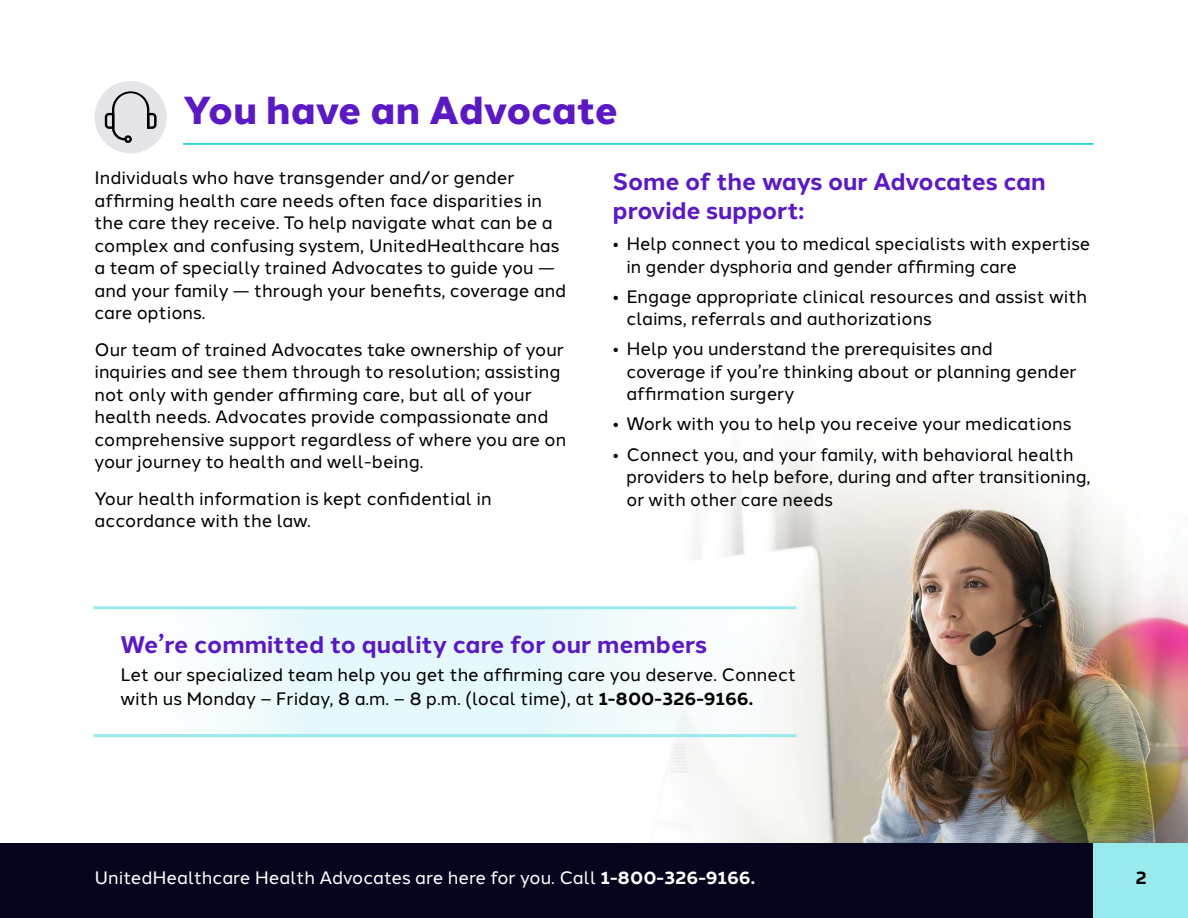
<style>
.page{position:relative;width:1188px;height:918px;background:#fff}
.page>*{position:absolute;margin:0;border:0;box-sizing:border-box;transform-origin:0 0}
.t1{font:800 39px "Halcom";letter-spacing:-.01em;color:#5b19c4}
.t2{font:700 24px/28.8px "Halcom";letter-spacing:-.005em;color:#5b19c4}
.t3{font:18px/22.5px "Halcom";color:#000}
.t4{font:18px "Halcom";color:#fff}
.t5{font:700 18px "Halcom";color:#000}
.s1{font-weight:700}
</style>
<div class="page">
<img style="left:587px;top:454px;width:508px;height:390px">
<hr style="left:183px;top:143px;width:911px;height:2px;background:#00cacf">
<svg style="left:94px;top:608px;width:763px;height:128px"></svg>
<hr style="left:94px;top:606px;width:702px;height:3px;background:#99eaec">
<hr style="left:94px;top:734px;width:702px;height:3px;background:#99eaec">
<img style="left:908px;top:515px;width:280px;height:329px">
<div style="left:95px;top:81px;width:72px;height:72px;background:#e5e5e9;border-radius:50%"></div>
<svg style="left:104px;top:91px;width:53px;height:53px"></svg>
<div style="left:0;top:844px;width:1188px;height:74px;background:#05051e"></div>
<div style="left:1094px;top:844px;width:94px;height:74px;background:#99eaec"></div>
<h1 class="t1" style="left:183px;top:79px;width:436px">You have an Advocate</h1>
<p class="t3" style="left:94px;top:165px;width:473px">Individuals who have transgender and/or gender affirming health care needs often face disparities in the care they receive. To help navigate what can be a complex and confusing system, UnitedHealthcare has a team of specially trained Advocates to guide you — and your family — through your benefits, coverage and care options.</p>
<p class="t3" style="left:94px;top:336px;width:473px">Our team of trained Advocates take ownership of your inquiries and see them through to resolution; assisting not only with gender affirming care, but all of your health needs. Advocates provide compassionate and comprehensive support regardless of where you are on your journey to health and well-being.</p>
<p class="t3" style="left:94px;top:485px;width:399px">Your health information is kept confidential in accordance with the law.</p>
<h2 class="t2" style="left:613px;top:166px;width:434px">Some of the ways our Advocates can provide support:</h2>
<p class="t3" style="left:626px;top:231px;width:465px;text-indent:-13px">• Help connect you to medical specialists with expertise in gender dysphoria and gender affirming care</p>
<p class="t3" style="left:626px;top:284px;width:462px;text-indent:-14px">• Engage appropriate clinical resources and assist with claims, referrals and authorizations</p>
<p class="t3" style="left:626px;top:336px;width:452px;text-indent:-14px">• Help you understand the prerequisites and coverage if you’re thinking about or planning gender affirmation surgery</p>
<p class="t3" style="left:613px;top:411px;width:460px">• Work with you to help you receive your medications</p>
<p class="t3" style="left:626px;top:441px;width:466px;text-indent:-14px">• Connect you, and your family, with behavioral health providers to help before, during and after transitioning, or with other care needs</p>
<h2 class="t2" style="left:121px;top:628px;width:588px">We’re committed to quality care for our members</h2>
<p class="t3" style="left:121px;top:661px;width:677px;line-height:24px">Let our specialized team help you get the affirming care you deserve. Connect with us Monday – Friday, 8 a.m. – 8 p.m. (local time), at <span class="s1">1-800-326-9166.</span></p>
<p class="t4" style="left:94px;top:864px;width:662px">UnitedHealthcare Health Advocates are here for you. Call <span class="s1">1-800-326-9166.</span></p>
<p class="t5" style="left:1136px;top:863px;width:12px">2</p>
</div>
